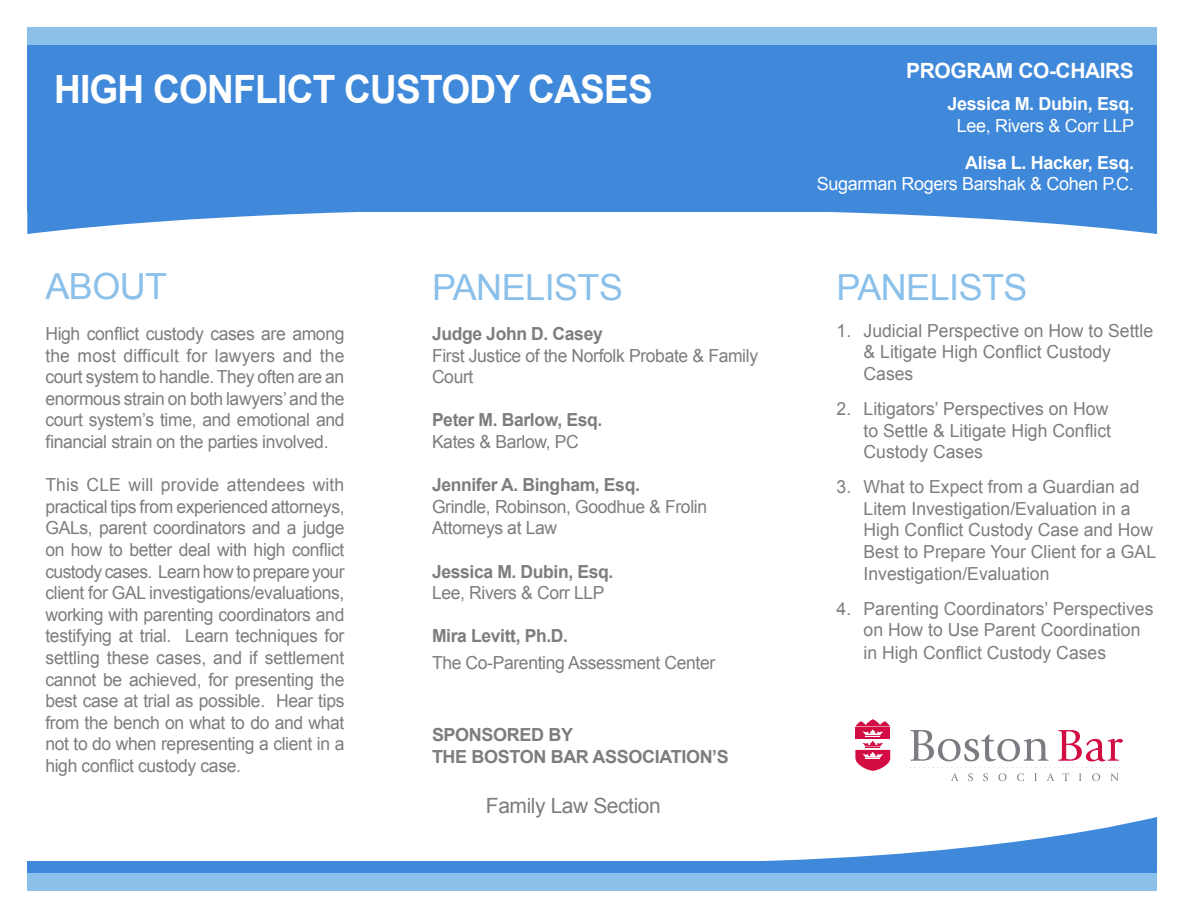
<style>
.page{position:relative;width:1188px;height:918px;background:#fff}
.page>*{position:absolute;margin:0;border:0;box-sizing:border-box;transform-origin:0 0}
.Company_name{font:700 39px "Arial";letter-spacing:-.02em;color:#fff;scale:.95 1}
.Company_name-2{font:36px "Arial";letter-spacing:-.015em;color:#8ac0ea}
.t1{font:21px "Arial";letter-spacing:-.02em;color:#7e7d7d}
.t2{font:700 21px "Arial";letter-spacing:-.02em;color:#fff}
.t3{font:18px/21.6px "Arial";color:#7e7d7d}
.t4{font:18px/21.6px "Arial";letter-spacing:-.02em;color:#7e7d7d}
.t5{font:700 18px/21.6px "Arial";letter-spacing:-.02em;color:#7e7d7d}
.t6{font:700 18px/21.6px "Arial";letter-spacing:-.02em;color:#fff;text-align:center}
.t7{font:18px "Arial";letter-spacing:-.02em;color:#fff}
.s1{font-weight:700}
.s2{font-weight:400}
</style>
<div class="page">
<div style="left:27px;top:27px;width:1130px;height:184px;background:#3f88da"></div>
<div style="left:27px;top:861px;width:1130px;height:27px;background:#3f88da"></div>
<svg style="left:911px;top:730px;width:138px;height:31px"></svg>
<svg style="left:1058px;top:730px;width:65px;height:31px"></svg>
<svg style="left:855px;top:719px;width:35px;height:52px"></svg>
<svg style="left:910px;top:767px;width:210px;height:14px"></svg>
<svg style="left:27px;top:211px;width:493px;height:23px"></svg>
<svg style="left:667px;top:211px;width:490px;height:23px"></svg>
<svg style="left:765px;top:817px;width:392px;height:44px"></svg>
<div style="left:27px;top:874px;width:1130px;height:17px;background:#8ac0ea"></div>
<div style="left:27px;top:27px;width:1130px;height:17px;background:#8ac0ea"></div>
<p class="Company_name" style="left:54px;top:63px;width:632px">HIGH CONFLICT CUSTODY CASES</p>
<p class="Company_name-2" style="left:45px;top:263px;width:123px">ABOUT</p>
<p class="Company_name-2" style="left:432px;top:264px;width:193px">PANELISTS</p>
<p class="t3" style="left:45px;top:323px;width:301px;text-align:justify">High conflict custody cases are among the most difficult for lawyers and the court system to handle. They often are an enormous strain on both lawyers’ and the court system’s time, and emotional and financial strain on the parties involved.</p>
<p class="t3" style="left:45px;top:474px;width:301px;text-align:justify">This CLE will provide attendees with practical tips from experienced attorneys, GALs, parent coordinators and a judge on how to better deal with high conflict custody cases. Learn how to prepare your client for GAL investigations/evaluations, working with parenting coordinators and testifying at trial. Learn techniques for settling these cases, and if settlement cannot be achieved, for presenting the best case at trial as possible. Hear tips from the bench on what to do and what not to do when representing a client in a high conflict custody case.</p>
<p class="t4" style="left:432px;top:323px;width:328px"><span class="s1">Judge John D. Casey<br></span>First Justice of the Norfolk Probate &amp; Family<br>Court</p>
<p class="t5" style="left:432px;top:410px;width:172px">Peter M. Barlow, Esq.<br><span class="s2">Kates &amp; Barlow, PC</span></p>
<p class="t4" style="left:432px;top:474px;width:277px"><span class="s1">Jennifer A. Bingham, Esq.<br></span>Grindle, Robinson, Goodhue &amp; Frolin</p>
<p class="t4" style="left:432px;top:518px;width:127px">Attorneys at Law</p>
<p class="t5" style="left:432px;top:561px;width:183px">Jessica M. Dubin, Esq.<br><span class="s2">Lee, Rivers &amp; Corr LLP</span></p>
<p class="t5" style="left:432px;top:626px;width:138px">Mira Levitt, Ph.D.</p>
<p class="t4" style="left:432px;top:653px;width:285px">The Co-Parenting Assessment Center</p>
<p class="t5" style="left:432px;top:725px;width:143px">SPONSORED BY</p>
<p class="t5" style="left:432px;top:746px;width:298px">THE BOSTON BAR ASSOCIATION’S</p>
<p class="t1" style="left:486px;top:791px;width:176px">Family Law Section</p>
<p class="t2" style="left:906px;top:57px;width:229px">PROGRAM CO-CHAIRS</p>
<p class="t6" style="left:947px;top:94px;width:188px">Jessica M. Dubin, Esq.<br><span class="s2">Lee, Rivers &amp; Corr LLP</span></p>
<p class="t6" style="left:965px;top:152px;width:170px">Alisa L. Hacker, Esq.</p>
<p class="t7" style="left:817px;top:172px;width:319px">Sugarman Rogers Barshak &amp; Cohen P.C.</p>
<p class="Company_name-2" style="left:837px;top:264px;width:193px">PANELISTS</p>
<p class="t3" style="left:864px;top:320px;width:291px;text-indent:-27px">1. Judicial Perspective on How to Settle &amp; Litigate High Conflict Custody<br>Cases</p>
<p class="t3" style="left:864px;top:398px;width:249px;text-indent:-27px">2. Litigators’ Perspectives on How to Settle &amp; Litigate High Conflict<br>Custody Cases</p>
<p class="t3" style="left:864px;top:476px;width:294px;text-indent:-27px">3. What to Expect from a Guardian ad Litem Investigation/Evaluation in a High Conflict Custody Case and How Best to Prepare Your Client for a GAL Investigation/Evaluation</p>
<p class="t3" style="left:864px;top:598px;width:291px;line-height:22px;text-indent:-27px">4. Parenting Coordinators’ Perspectives on How to Use Parent Coordination in High Conflict Custody Cases</p>
</div>
